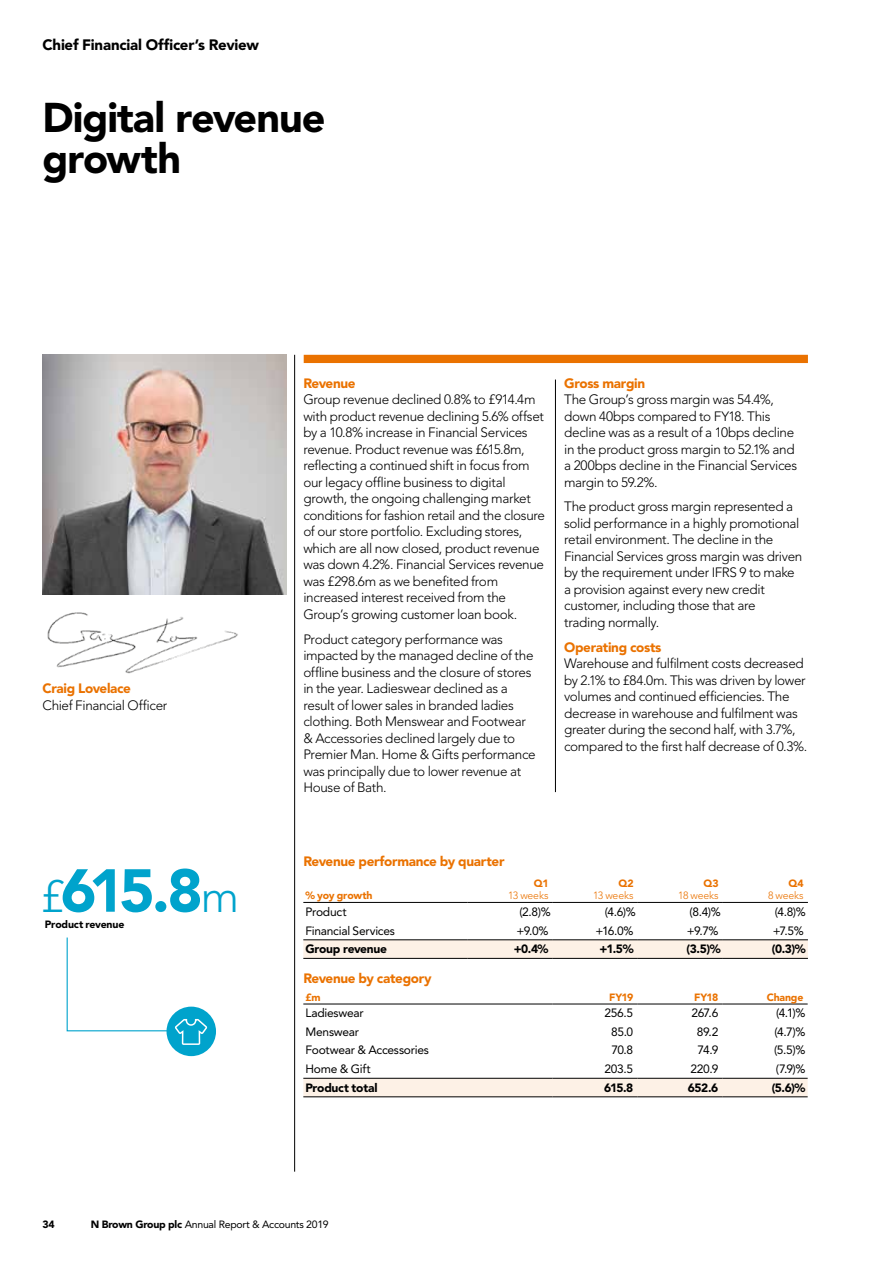
<style>
.page{position:relative;width:893px;height:1263px;background:#fff}
.page>*{position:absolute;margin:0;border:0;box-sizing:border-box;transform-origin:0 0}
.t1{font:900 60px "Avenir LT Std";color:#00a3cc}
.t2{font:300 45px "Avenir LT Std";color:#00a3cc}
.t3{font:900 41.25px/41.2px "Avenir LT Std";letter-spacing:-.025em;color:#000}
.t4{font:900 15px "Avenir LT Std";letter-spacing:-.015em;color:#000}
.t5{font:300 13.5px/16.5px "Avenir LT Std";letter-spacing:-.025em;color:#000}
.t6{font:900 13.5px "Avenir LT Std";letter-spacing:-.025em;color:#ea7200}
.t7{font:12px "Avenir LT Std";letter-spacing:-.02em;color:#000}
.t8{font:900 12px "Avenir LT Std";letter-spacing:-.02em;color:#000}
.t9{font:10.5px "Avenir LT Std";letter-spacing:-.025em;color:#000}
.t10{font:900 10.5px "Avenir LT Std";letter-spacing:-.015em;color:#ea7200}
.t11{font:300 10.5px "Avenir LT Std";letter-spacing:-.01em;color:#ea7200}
.t12{font:900 10.5px "Avenir LT Std";letter-spacing:-.015em;color:#000}
.s1{font-weight:300;font-size:45px}
.s2{font-weight:900}
</style>
<div class="page">
<img style="left:43px;top:355px;width:243px;height:239px">
<div style="left:167px;top:1007px;width:49px;height:49px;background:#00a3cc;border-radius:50%"></div>
<hr style="left:555px;top:380px;width:1px;height:412px;background:#000">
<div style="left:304px;top:355px;width:504px;height:8px;background:#ea7200"></div>
<hr style="left:294px;top:355px;width:1px;height:817px;background:#000">
<svg style="left:303px;top:940px;width:505px;height:18px"></svg>
<hr style="left:468px;top:958px;width:85px;height:1px;background:#000">
<hr style="left:553px;top:958px;width:85px;height:1px;background:#000">
<hr style="left:638px;top:958px;width:85px;height:1px;background:#000">
<hr style="left:723px;top:958px;width:85px;height:1px;background:#000">
<hr style="left:303px;top:902px;width:165px;height:1px;background:#000">
<hr style="left:303px;top:958px;width:165px;height:1px;background:#000">
<hr style="left:468px;top:902px;width:85px;height:1px;background:#000">
<hr style="left:553px;top:902px;width:85px;height:1px;background:#000">
<hr style="left:638px;top:902px;width:85px;height:1px;background:#000">
<hr style="left:723px;top:902px;width:85px;height:1px;background:#000">
<hr style="left:303px;top:939px;width:165px;height:1px;background:#000">
<hr style="left:468px;top:939px;width:85px;height:1px;background:#000">
<hr style="left:553px;top:939px;width:85px;height:1px;background:#000">
<hr style="left:638px;top:939px;width:85px;height:1px;background:#000">
<hr style="left:723px;top:939px;width:85px;height:1px;background:#000">
<div style="left:303px;top:1079px;width:505px;height:17px;background:#fdf1e6"></div>
<hr style="left:552px;top:1004px;width:86px;height:1px;background:#000">
<hr style="left:638px;top:1004px;width:85px;height:1px;background:#000">
<hr style="left:723px;top:1004px;width:85px;height:1px;background:#000">
<hr style="left:303px;top:1078px;width:249px;height:1px;background:#000">
<hr style="left:552px;top:1078px;width:86px;height:1px;background:#000">
<hr style="left:638px;top:1078px;width:85px;height:1px;background:#000">
<hr style="left:723px;top:1078px;width:85px;height:1px;background:#000">
<hr style="left:303px;top:1096px;width:249px;height:1px;background:#000">
<hr style="left:552px;top:1096px;width:86px;height:1px;background:#000">
<hr style="left:638px;top:1096px;width:85px;height:1px;background:#000">
<hr style="left:723px;top:1096px;width:85px;height:1px;background:#000">
<hr style="left:303px;top:1004px;width:249px;height:1px;background:#000">
<img style="left:47px;top:612px;width:191px;height:62px">
<svg style="left:66px;top:937px;width:143px;height:109px"></svg>
<p class="t4" style="left:43px;top:35px;width:218px">Chief Financial Officer’s Review</p>
<h3 class="t3" style="left:43px;top:97px;width:284px">Digital revenue growth</h3>
<p class="t6" style="left:43px;top:680px;width:90px">Craig Lovelace</p>
<p class="t5" style="left:43px;top:697px;width:126px">Chief Financial Officer</p>
<p class="t6" style="left:303px;top:375px;width:54px">Revenue</p>
<p class="t5" style="left:303px;top:391px;width:243px">Group revenue declined 0.8% to £914.4m with product revenue declining 5.6% offset by a 10.8% increase in Financial Services revenue. Product revenue was £615.8m, reflecting a continued shift in focus from our legacy offline business to digital growth, the ongoing challenging market conditions for fashion retail and the closure of our store portfolio. Excluding stores, which are all now closed, product revenue was down 4.2%. Financial Services revenue was £298.6m as we benefited from increased interest received from the Group’s growing customer loan book.</p>
<p class="t5" style="left:303px;top:631px;width:234px">Product category performance was impacted by the managed decline of the offline business and the closure of stores in the year. Ladieswear declined as a result of lower sales in branded ladies clothing. Both Menswear and Footwear &amp; Accessories declined largely due to Premier Man. Home &amp; Gifts performance was principally due to lower revenue at House of Bath.</p>
<p class="t6" style="left:564px;top:375px;width:83px">Gross margin</p>
<p class="t5" style="left:564px;top:391px;width:235px">The Group’s gross margin was 54.4%, down 40bps compared to FY18. This decline was as a result of a 10bps decline in the product gross margin to 52.1% and a 200bps decline in the Financial Services margin to 59.2%.</p>
<p class="t5" style="left:564px;top:498px;width:240px">The product gross margin represented a solid performance in a highly promotional retail environment. The decline in the Financial Services gross margin was driven by the requirement under IFRS 9 to make a provision against every new credit customer, including those that are<br>trading normally.</p>
<p class="t6" style="left:564px;top:639px;width:99px">Operating costs</p>
<p class="t5" style="left:564px;top:655px;width:245px">Warehouse and fulfilment costs decreased by 2.1% to £84.0m. This was driven by lower volumes and continued efficiencies. The decrease in warehouse and fulfilment was greater during the second half, with 3.7%, compared to the first half decrease of 0.3%.</p>
<h1 class="t1" style="left:61px;top:854px;width:180px">615.8<span class="s1">m</span></h1>
<h2 class="t2" style="left:41px;top:870px;width:25px">£</h2>
<p class="t12" style="left:45px;top:918px;width:81px">Product revenue</p>
<p class="t6" style="left:303px;top:853px;width:203px">Revenue performance by quarter</p>
<p class="t10" style="left:305px;top:889px;width:69px">% yoy growth</p>
<p class="t10" style="left:534px;top:877px;width:16px">Q1</p>
<p class="t11" style="left:508px;top:890px;width:42px">13 weeks</p>
<p class="t10" style="left:619px;top:877px;width:17px">Q2</p>
<p class="t11" style="left:593px;top:890px;width:42px">13 weeks</p>
<p class="t10" style="left:704px;top:877px;width:17px">Q3</p>
<p class="t11" style="left:678px;top:890px;width:42px">18 weeks</p>
<p class="t10" style="left:789px;top:877px;width:17px">Q4</p>
<p class="t11" style="left:768px;top:890px;width:37px">8 weeks</p>
<p class="t7" style="left:305px;top:904px;width:43px">Product</p>
<p class="t7" style="left:519px;top:904px;width:33px">(2.8)%</p>
<p class="t7" style="left:605px;top:904px;width:32px">(4.6)%</p>
<p class="t7" style="left:690px;top:904px;width:33px">(8.4)%</p>
<p class="t7" style="left:775px;top:904px;width:33px">(4.8)%</p>
<p class="t7" style="left:305px;top:923px;width:91px">Financial Services</p>
<p class="t7" style="left:516px;top:923px;width:34px">+9.0%</p>
<p class="t7" style="left:596px;top:923px;width:39px">+16.0%</p>
<p class="t7" style="left:687px;top:923px;width:33px">+9.7%</p>
<p class="t7" style="left:773px;top:923px;width:32px">+7.5%</p>
<p class="t8" style="left:305px;top:942px;width:83px">Group revenue</p>
<p class="t8" style="left:514px;top:942px;width:36px">+0.4%</p>
<p class="t8" style="left:600px;top:942px;width:35px">+1.5%</p>
<p class="t8" style="left:686px;top:942px;width:36px">(3.5)%</p>
<p class="t8" style="left:772px;top:942px;width:36px">(0.3)%</p>
<p class="t6" style="left:303px;top:970px;width:130px">Revenue by category</p>
<p class="t10" style="left:305px;top:991px;width:17px">£m</p>
<p class="t10" style="left:609px;top:991px;width:26px">FY19</p>
<p class="t10" style="left:694px;top:991px;width:26px">FY18</p>
<p class="t10" style="left:767px;top:991px;width:38px">Change</p>
<p class="t7" style="left:305px;top:1006px;width:60px">Ladieswear</p>
<p class="t7" style="left:604px;top:1006px;width:30px">256.5</p>
<p class="t7" style="left:691px;top:1006px;width:28px">267.6</p>
<p class="t7" style="left:776px;top:1006px;width:31px">(4.1)%</p>
<p class="t7" style="left:305px;top:1025px;width:55px">Menswear</p>
<p class="t7" style="left:611px;top:1025px;width:24px">85.0</p>
<p class="t7" style="left:697px;top:1025px;width:23px">89.2</p>
<p class="t7" style="left:775px;top:1025px;width:32px">(4.7)%</p>
<p class="t7" style="left:305px;top:1043px;width:125px">Footwear &amp; Accessories</p>
<p class="t7" style="left:611px;top:1043px;width:23px">70.8</p>
<p class="t7" style="left:697px;top:1043px;width:22px">74.9</p>
<p class="t7" style="left:774px;top:1043px;width:33px">(5.5)%</p>
<p class="t7" style="left:305px;top:1062px;width:67px">Home &amp; Gift</p>
<p class="t7" style="left:604px;top:1062px;width:30px">203.5</p>
<p class="t7" style="left:690px;top:1062px;width:30px">220.9</p>
<p class="t7" style="left:776px;top:1062px;width:31px">(7.9)%</p>
<p class="t8" style="left:305px;top:1080px;width:74px">Product total</p>
<p class="t8" style="left:604px;top:1080px;width:31px">615.8</p>
<p class="t8" style="left:688px;top:1080px;width:32px">652.6</p>
<p class="t8" style="left:772px;top:1080px;width:35px">(5.6)%</p>
<p class="t12" style="left:43px;top:1218px;width:14px">34</p>
<p class="t9" style="left:91px;top:1219px;width:240px"><span class="s2">N Brown Group plc</span> Annual Report &amp; Accounts 2019</p>
</div>
